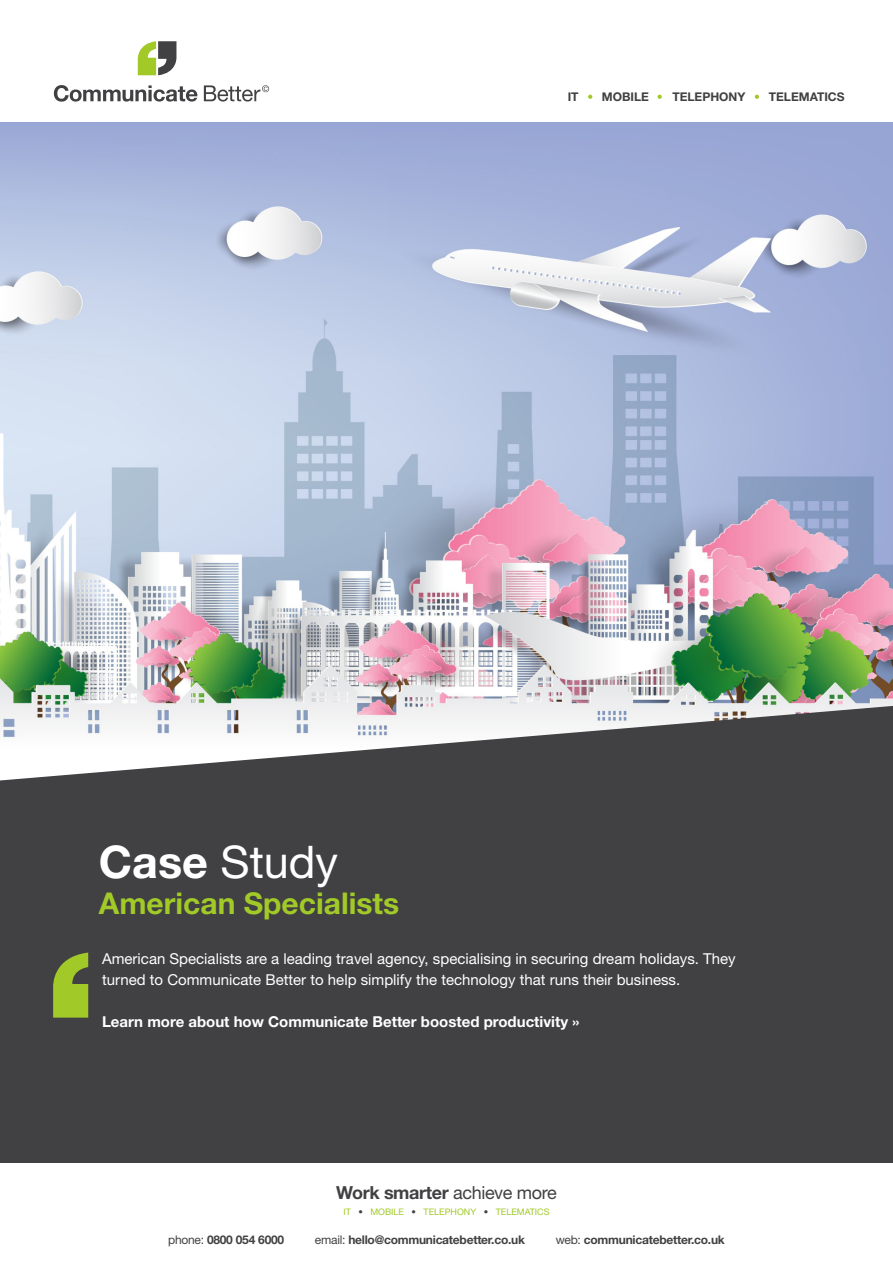
<style>
.page{position:relative;width:893px;height:1263px;background:#fff}
.page>*{position:absolute;margin:0;border:0;box-sizing:border-box;transform-origin:0 0}
.t1{font:45px "Helvetica Neue LT Pro";color:#fff}
.t2{font:700 30px "Helvetica Neue LT Pro";color:#a1ca28}
.t3{font:700 18px "Helvetica Neue LT Pro";letter-spacing:-.02em;color:#414042}
.t4{font:15px/21px "Helvetica Neue LT Pro";color:#fff}
.t5{font:700 15px "Helvetica Neue LT Pro";color:#fff}
.t6{font:700 12px "Helvetica Neue LT Pro";letter-spacing:-.02em;color:#414042}
.t7{font:700 12px "Helvetica Neue LT Pro";color:#414042}
.t8{font:9px "Helvetica Neue LT Pro";color:#a1ca28}
.s1{font-weight:700}
.s2{font-weight:400}
.s3{color:#414042}
</style>
<div class="page">
<img style="left:0;top:122px;width:893px;height:584px">
<svg style="left:0;top:706px;width:893px;height:457px;fill:#414042"></svg>
<svg style="left:54px;top:85px;width:143px;height:17px"></svg>
<svg style="left:204px;top:85px;width:65px;height:17px"></svg>
<svg style="left:137px;top:41px;width:40px;height:34px"></svg>
<svg style="left:588px;top:95px;width:4px;height:4px"></svg>
<svg style="left:657px;top:95px;width:5px;height:4px"></svg>
<svg style="left:755px;top:95px;width:4px;height:4px"></svg>
<svg style="left:52px;top:952px;width:36px;height:66px"></svg>
<p class="t6" style="left:568px;top:89px;width:12px">IT</p>
<p class="t6" style="left:602px;top:89px;width:49px">MOBILE</p>
<p class="t7" style="left:672px;top:89px;width:75px">TELEPHONY</p>
<p class="t7" style="left:769px;top:89px;width:77px">TELEMATICS</p>
<p class="t1" style="left:99px;top:834px;width:241px"><span class="s1">Case</span> Study</p>
<p class="t2" style="left:99px;top:885px;width:302px">American Specialists</p>
<p class="t4" style="left:102px;top:948px;width:635px">American Specialists are a leading travel agency, specialising in securing dream holidays. They turned to Communicate Better to help simplify the technology that runs their business.</p>
<p class="t5" style="left:102px;top:1013px;width:479px">Learn more about how Communicate Better boosted productivity ››</p>
<p class="t3" style="left:336px;top:1182px;width:222px">Work smarter <span class="s2">achieve more</span></p>
<p class="t8" style="left:343px;top:1207px;width:208px">IT <span class="s3">•</span> MOBILE <span class="s3">•</span> TELEPHONY <span class="s3">•</span> TELEMATICS</p>
<p class="t6" style="left:168px;top:1232px;width:117px"><span class="s2">phone:</span> 0800 054 6000</p>
<p class="t6" style="left:315px;top:1232px;width:212px"><span class="s2">email:</span> hello@communicatebetter.co.uk</p>
<p class="t6" style="left:556px;top:1232px;width:171px"><span class="s2">web:</span> communicatebetter.co.uk</p>
</div>
